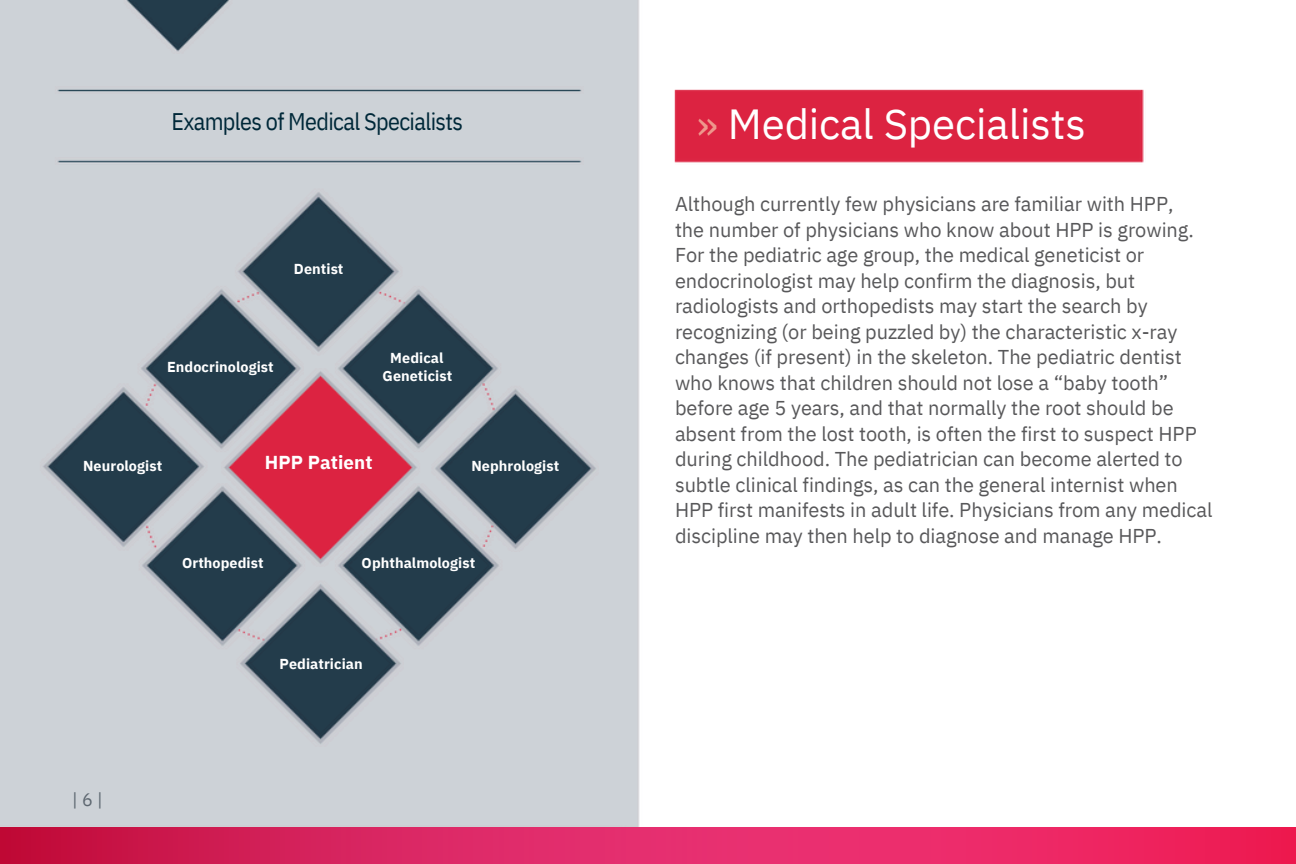
<style>
.page{position:relative;width:1296px;height:864px;background:#fff}
.page>*{position:absolute;margin:0;border:0;box-sizing:border-box;transform-origin:0 0}
.t1{font:42px "IBM Plex Sans";letter-spacing:-.005em;color:#fff}
.t2{font:24px "IBM Plex Sans Cond";letter-spacing:-.025em;color:#002839}
.t3{font:20px/25.6px "IBM Plex Sans";letter-spacing:-.005em;color:#58585a}
.t4{font:700 18.6px "IBM Plex Sans";letter-spacing:.005em;color:#fff}
.t5{font:18px "IBM Plex Sans";color:#5d6770}
.t6{font:700 14.4px "IBM Plex Sans";letter-spacing:.005em;color:#fff}
.s1{color:#ee978c}
</style>
<div class="page">
<img style="left:0;top:0;width:1296px;height:828px">
<svg style="left:0;top:828px;width:1296px;height:36px;background:#e0245f"></svg>
<p class="t2" style="left:171px;top:105px;width:293px">Examples of Medical Specialists</p>
<p class="t1" style="left:697px;top:96px;width:391px"><span class="s1">»</span> Medical Specialists</p>
<h3 class="t6" style="left:294px;top:259px;width:51px">Dentist</h3>
<p class="t6" style="left:167px;top:358px;width:108px">Endocrinologist</p>
<p class="t6" style="left:390px;top:348px;width:55px">Medical</p>
<p class="t6" style="left:383px;top:366px;width:71px">Geneticist</p>
<p class="t6" style="left:83px;top:456px;width:81px">Neurologist</p>
<p class="t4" style="left:265px;top:450px;width:109px">HPP Patient</p>
<h4 class="t6" style="left:471px;top:456px;width:89px">Nephrologist</h4>
<p class="t6" style="left:182px;top:553px;width:83px">Orthopedist</p>
<h1 class="t6" style="left:362px;top:553px;width:115px">Ophthalmologist</h1>
<p class="t6" style="left:280px;top:654px;width:85px">Pediatrician</p>
<h5 class="t5" style="left:72px;top:788px;width:32px">|6|</h5>
<h2 class="t3" style="left:675px;top:191px;width:539px">Although currently few physicians are familiar with HPP,<br>the number of physicians who know about HPP is growing.<br>For the pediatric age group, the medical geneticist or endocrinologist may help confirm the diagnosis, but radiologists and orthopedists may start the search by recognizing (or being puzzled by) the characteristic x-ray changes (if present) in the skeleton. The pediatric dentist who knows that children should not lose a “baby tooth” before age 5 years, and that normally the root should be absent from the lost tooth, is often the first to suspect HPP during childhood. The pediatrician can become alerted to subtle clinical findings, as can the general internist when HPP first manifests in adult life. Physicians from any medical discipline may then help to diagnose and manage HPP.</h2>
</div>
